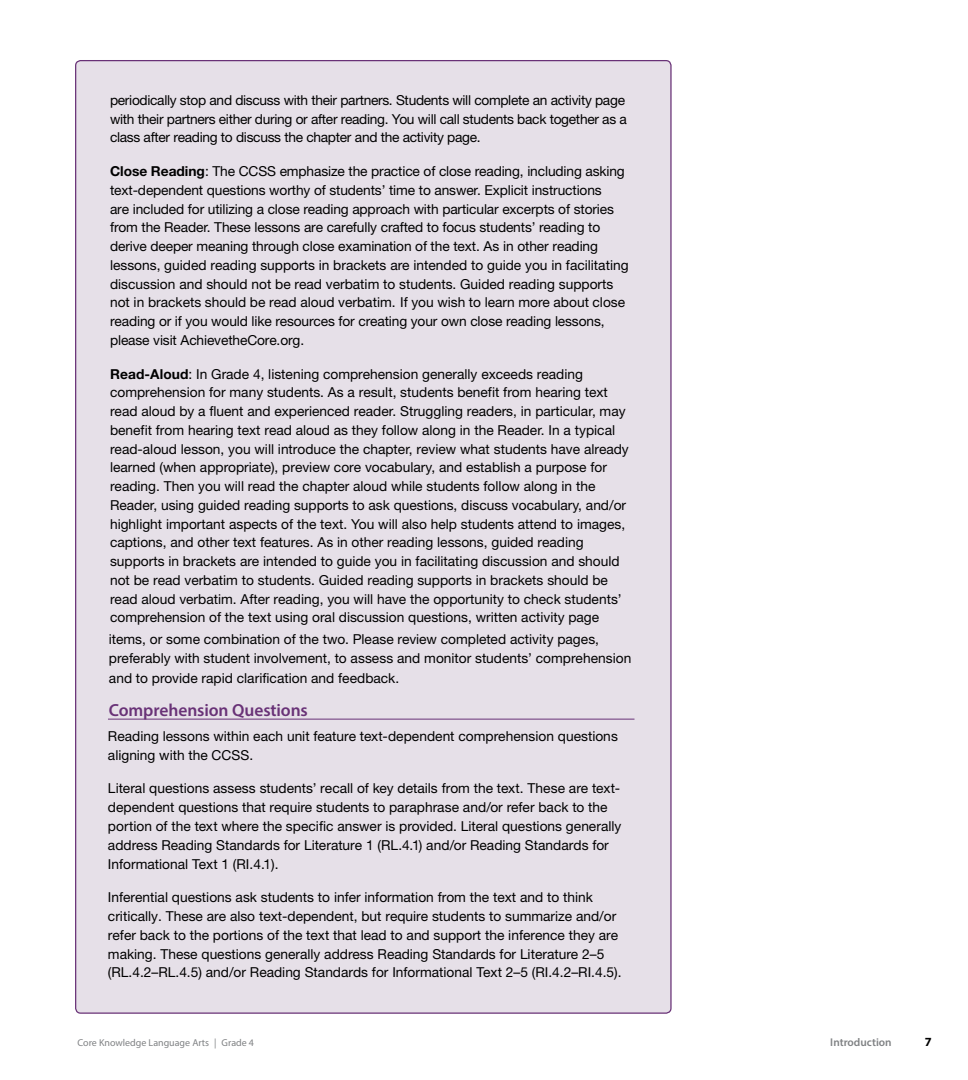
<style>
.page{position:relative;width:968px;height:1080px;background:#fff}
.page>*{position:absolute;margin:0;border:0;box-sizing:border-box;transform-origin:0 0}
.t1{font:600 17.5px "Myriad Pro";letter-spacing:-.005em;color:#693277}
.t2{font:13.75px/18.8px "Helvetica Neue LT Std";color:#000}
.t3{font:13.75px/18.8px "Helvetica Neue LT Std";letter-spacing:-.02em;color:#000}
.t4{font:700 12.5px "Myriad Pro";color:#000}
.t5{font:600 11.25px "Myriad Pro";color:#808284}
.t6{font:10px "Myriad Pro";color:#808284}
.s1{font-weight:700}
</style>
<div class="page">
<div style="left:76px;top:61px;width:595px;height:952px;background:#e6e0e8;border-radius:5px"></div>
<hr style="left:108px;top:719px;width:526px;height:1px;background:#693277">
<p class="t3" style="left:110px;top:92px;width:518px">periodically stop and discuss with their partners. Students will complete an activity page with their partners either during or after reading. You will call students back together as a class after reading to discuss the chapter and the activity page.</p>
<p class="t2" style="left:110px;top:163px;width:520px"><span class="s1">Close Reading</span>: The CCSS emphasize the practice of close reading, including asking text-dependent questions worthy of students’ time to answer. Explicit instructions<br>are included for utilizing a close reading approach with particular excerpts of stories from the Reader. These lessons are carefully crafted to focus students’ reading to derive deeper meaning through close examination of the text. As in other reading lessons, guided reading supports in brackets are intended to guide you in facilitating discussion and should not be read verbatim to students. Guided reading supports not in brackets should be read aloud verbatim. If you wish to learn more about close reading or if you would like resources for creating your own close reading lessons, please visit AchievetheCore.org.</p>
<p class="t2" style="left:110px;top:366px;width:520px"><span class="s1">Read-Aloud</span>: In Grade 4, listening comprehension generally exceeds reading comprehension for many students. As a result, students benefit from hearing text read aloud by a fluent and experienced reader. Struggling readers, in particular, may benefit from hearing text read aloud as they follow along in the Reader. In a typical read-aloud lesson, you will introduce the chapter, review what students have already learned (when appropriate), preview core vocabulary, and establish a purpose for reading. Then you will read the chapter aloud while students follow along in the Reader, using guided reading supports to ask questions, discuss vocabulary, and/or highlight important aspects of the text. You will also help students attend to images, captions, and other text features. As in other reading lessons, guided reading supports in brackets are intended to guide you in facilitating discussion and should not be read verbatim to students. Guided reading supports in brackets should be read aloud verbatim. After reading, you will have the opportunity to check students’ comprehension of the text using oral discussion questions, written activity page</p>
<p class="t2" style="left:109px;top:631px;width:524px;line-height:19.4px">items, or some combination of the two. Please review completed activity pages, preferably with student involvement, to assess and monitor students’ comprehension and to provide rapid clarification and feedback.</p>
<p class="t1" style="left:109px;top:704px;width:200px">comprehension Questions</p>
<p class="t2" style="left:108px;top:728px;width:511px">Reading lessons within each unit feature text-dependent comprehension questions aligning with the CCSS.</p>
<p class="t2" style="left:108px;top:781px;width:515px">Literal questions assess students’ recall of key details from the text. These are text&shy;dependent questions that require students to paraphrase and/or refer back to the portion of the text where the specific answer is provided. Literal questions generally address Reading Standards for Literature 1 (RL.4.1) and/or Reading Standards for Informational Text 1 (RI.4.1).</p>
<p class="t2" style="left:108px;top:889px;width:515px">Inferential questions ask students to infer information from the text and to think critically. These are also text-dependent, but require students to summarize and/or refer back to the portions of the text that lead to and support the inference they are making. These questions generally address Reading Standards for Literature 2–5 (RL.4.2–RL.4.5) and/or Reading Standards for Informational Text 2–5 (RI.4.2–RI.4.5).</p>
<p class="t6" style="left:78px;top:1039px;width:178px">Core Knowledge Language Arts | Grade 4</p>
<p class="t5" style="left:830px;top:1038px;width:63px">Introduction</p>
<p class="t4" style="left:924px;top:1035px;width:8px">7</p>
</div>
